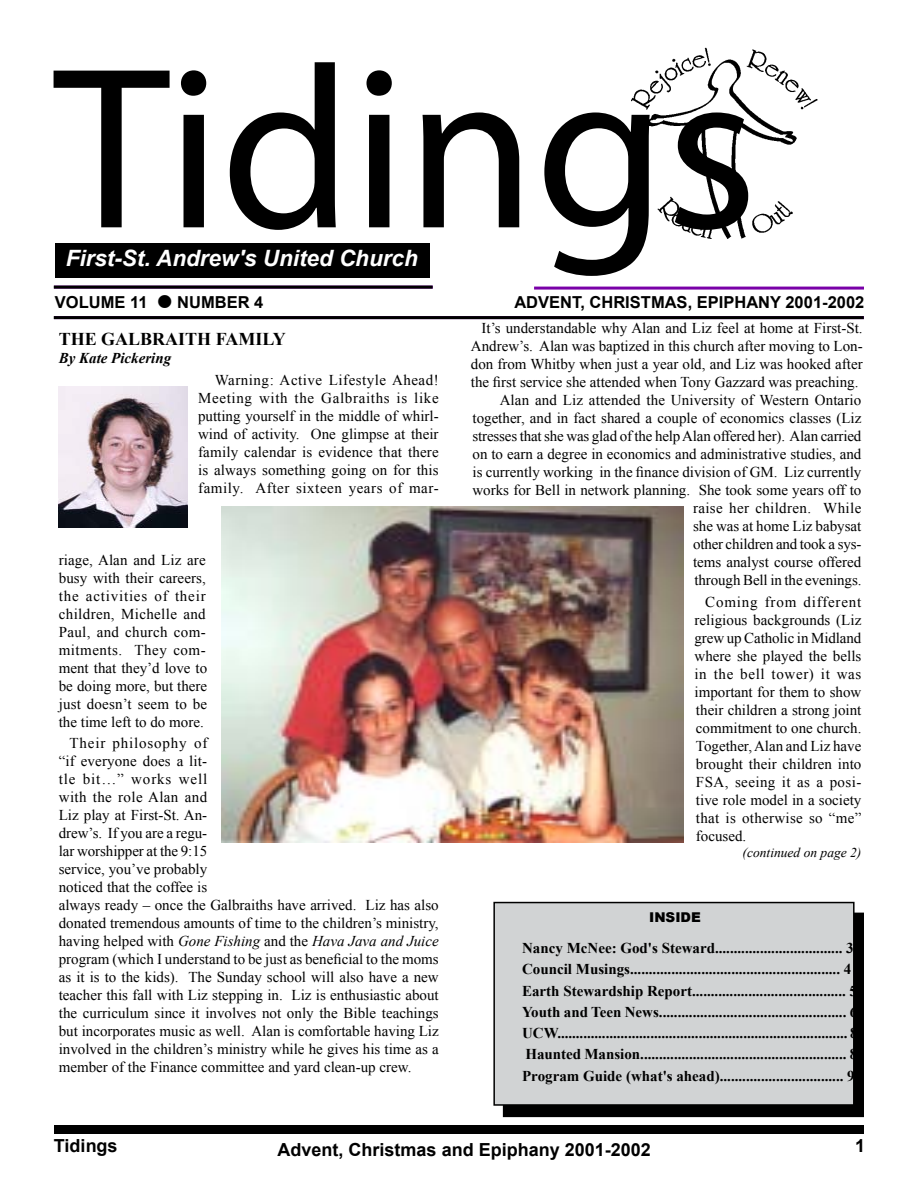
<style>
.page{position:relative;width:918px;height:1188px;background:#fff}
.page>*{position:absolute;margin:0;border:0;box-sizing:border-box;transform-origin:0 0}
.t1{font:232.5px "Myriad Pro";color:#000}
.t2{font:italic 700 22.5px "Arial";color:#fff}
.t3{font:700 18px "Arial";color:#000}
.t4{font:700 18px "Times New Roman";color:#000}
.t5{font:700 16.5px "Arial";color:#000}
.t6{font:15px/18px "Times New Roman";color:#000;text-align:justify}
.t7{font:700 15px/21.3px "Times New Roman";color:#000}
.t8{font:italic 700 15px "Times New Roman";color:#000}
.t9{font:italic 13.5px "Times New Roman";color:#000}
.t10{font:900 13.5px "Arial";color:#000}
.s1{font-style:italic}
</style>
<div class="page">
<div style="left:504px;top:913px;width:359px;height:203px;background:#000"></div>
<div style="left:503px;top:913px;width:361px;height:204px;border:2px solid #000"></div>
<hr style="left:534px;top:287px;width:330px;height:3px;background:#7900a8">
<div style="left:494px;top:903px;width:360px;height:202px;background:#d1d3d4"></div>
<div style="left:493px;top:902px;width:362px;height:204px;border:2px solid #000"></div>
<div style="left:55px;top:243px;width:375px;height:34px;background:#000"></div>
<hr style="left:54px;top:286px;width:379px;height:3px;background:#000">
<hr style="left:54px;top:316px;width:810px;height:3px;background:#000">
<img style="left:631px;top:48px;width:186px;height:190px">
<div style="left:54px;top:1125px;width:810px;height:9px;background:#000"></div>
<img style="left:222px;top:506px;width:461px;height:336px">
<img style="left:58px;top:386px;width:129px;height:141px">
<h1 class="t1" style="left:54px;top:6px;width:705px">Tidings</h1>
<p class="t5" style="left:55px;top:291px;width:94px">VOLUME 11</p>
<p class="t5" style="left:177px;top:291px;width:88px">NUMBER 4</p>
<p class="t5" style="left:514px;top:291px;width:351px">ADVENT, CHRISTMAS, EPIPHANY 2001-2002</p>
<h2 class="t2" style="left:66px;top:243px;width:354px">First-St. Andrew's United Church</h2>
<p class="t4" style="left:59px;top:327px;width:229px">THE GALBRAITH FAMILY</p>
<p class="t8" style="left:59px;top:348px;width:114px">By Kate Pickering</p>
<p class="t6" style="left:198px;top:370px;width:242px;text-indent:17px">Warning: Active Lifestyle Ahead!<br>Meeting with the Galbraiths is like putting yourself in the middle of whirl&shy;wind of activity. One glimpse at their family calendar is evidence that there is always something going on for this family. After sixteen years of mar-</p>
<p class="t6" style="left:59px;top:550px;width:150px">riage, Alan and Liz are busy with their careers, the activities of their children, Michelle and Paul, and church com&shy;mitments. They com&shy;ment that they’d love to be doing more, but there just doesn’t seem to be the time left to do more.</p>
<p class="t6" style="left:59px;top:734px;width:381px;text-align:left;text-indent:11px">Their philosophy of<br>“if everyone does a lit-<br>tle bit…” works well<br>with the role Alan and<br>Liz play at First-St. An-<br>drew’s. If you are a regu-<br>lar worshipper at the 9:15<br>service, you’ve probably<br>noticed that the coffee is<br>always ready – once the Galbraiths have arrived. Liz has also donated tremendous amounts of time to the children’s ministry, having helped with <span class="s1">Gone Fishing</span> and the <span class="s1">Hava Java and Juice </span>program (which I understand to be just as beneficial to the moms as it is to the kids). The Sunday school will also have a new teacher this fall with Liz stepping in. Liz is enthusiastic about the curriculum since it involves not only the Bible teachings but incorporates music as well. Alan is comfortable having Liz involved in the children’s ministry while he gives his time as a member of the Finance committee and yard clean-up crew.</p>
<p class="t6" style="left:471px;top:319px;width:393px;text-indent:11px">It’s understandable why Alan and Liz feel at home at First-St.<br>Andrew’s. Alan was baptized in this church after moving to Lon&shy;don from Whitby when just a year old, and Liz was hooked after the first service she attended when Tony Gazzard was preaching.</p>
<p class="t6" style="left:472px;top:391px;width:391px;text-align:right">Alan and Liz attended the University of Western Ontario together, and in fact shared a couple of economics classes (Liz stresses that she was glad of the help Alan offered her). Alan carried on to earn a degree in economics and administrative studies, and is currently working in the finance division of GM. Liz currently works for Bell in network planning. She took some years off to raise her children. While<br>she was at home Liz babysat<br>other children and took a sys-<br>tems analyst course offered<br>through Bell in the evenings.</p>
<p class="t6" style="left:694px;top:592px;width:169px;text-indent:11px">Coming from different religious backgrounds (Liz grew up Catholic in Midland where she played the bells in the bell tower) it was important for them to show their children a strong joint commitment to one church.<br>Together, Alan and Liz have brought their children into FSA, seeing it as a posi&shy;tive role model in a society that is otherwise so “me” focused.</p>
<p class="t9" style="left:743px;top:843px;width:120px">(continued on page 2)</p>
<p class="t10" style="left:649px;top:908px;width:53px">INSI DE</p>
<p class="t7" style="left:522px;top:937px;width:337px">Nancy McNee: God's Steward.................................. 3<br>Council Musings........................................................ 4<br>Earth Stewardship Report......................................... 5<br>Youth and Teen News.................................................. 6<br>UCW.............................................................................. 8<br>Haunted Mansion....................................................... 8<br>Program Guide (what's ahead)................................. 9</p>
<p class="t3" style="left:54px;top:1134px;width:65px">Tidings</p>
<p class="t3" style="left:278px;top:1137px;width:375px">Advent, Christmas and Epiphany 2001-2002</p>
<p class="t3" style="left:855px;top:1134px;width:12px">1</p>
</div>
